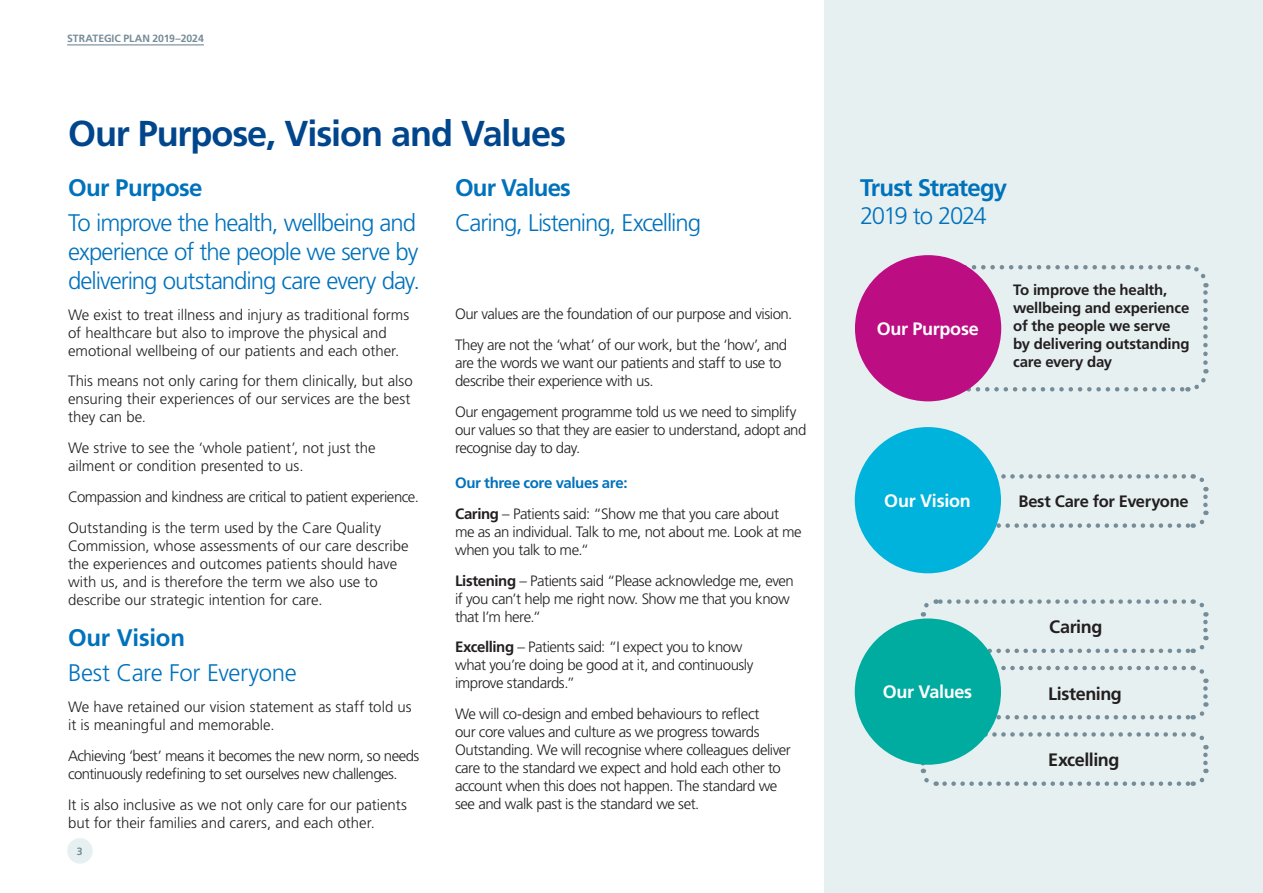
<style>
.page{position:relative;width:1263px;height:893px;background:#fff}
.page>*{position:absolute;margin:0;border:0;box-sizing:border-box;transform-origin:0 0}
.H1__P{font:700 36px "Frutiger LT Std";letter-spacing:-.03em;color:#01468c}
.Body__P{font:300 24px/28.8px "Frutiger LT Std";letter-spacing:-.04em;color:#0072bc}
.Body__P-2{font:700 24px/28.8px "Frutiger LT Std";letter-spacing:-.03em;color:#0072bc}
.Body__P-3{font:300 24px "Frutiger LT Std";letter-spacing:-.015em;color:#0072bc}
.Body__P-4{font:700 24px "Frutiger LT Std";letter-spacing:-.01em;color:#0072bc}
.t1{font:700 18px "Frutiger LT Std";letter-spacing:-.02em;color:#fff}
.Body__P-5{font:700 18px "Frutiger LT Std";letter-spacing:-.025em;color:#231f20}
.Body__P-6{font:700 16.5px "Frutiger LT Std";letter-spacing:-.02em;color:#231f20}
.Body__P-7{font:300 15px/18px "Frutiger LT Std";letter-spacing:-.025em;color:#231f20}
.Body__P-8{font:300 15px/18px "Frutiger LT Std";color:#231f20}
.Body__P-9{font:700 15px/18px "Frutiger LT Std";letter-spacing:-.015em;color:#231f20}
.Body__P-10{font:300 15px/18px "Frutiger LT Std";letter-spacing:-.005em;color:#231f20}
.Body__P-11{font:700 15px "Frutiger LT Std";letter-spacing:-.025em;color:#0072bc}
.t2{font:700 10.5px "Frutiger LT Std";color:#758c99}
.s1{font-weight:700}
.s2{font-weight:300}
</style>
<div class="page">
<hr style="left:67px;top:44px;width:137px;height:1px;background:#758c99">
<div style="left:67px;top:838px;width:26px;height:26px;background:#e7f0f1;border-radius:50%"></div>
<div style="left:825px;top:0;width:438px;height:893px;background:#e7f0f1"></div>
<svg style="left:962px;top:369px;width:247px;height:24px"></svg>
<svg style="left:1187px;top:265px;width:22px;height:98px"></svg>
<svg style="left:962px;top:263px;width:216px;height:24px"></svg>
<div style="left:855px;top:255px;width:146px;height:146px;background:#bc0d83;border-radius:50%"></div>
<svg style="left:996px;top:511px;width:213px;height:17px"></svg>
<svg style="left:1192px;top:474px;width:16px;height:31px"></svg>
<svg style="left:996px;top:474px;width:188px;height:17px"></svg>
<div style="left:855px;top:427px;width:146px;height:146px;background:#00b3dc;border-radius:50%"></div>
<svg style="left:920px;top:599px;width:289px;height:55px"></svg>
<svg style="left:995px;top:663px;width:214px;height:58px"></svg>
<svg style="left:920px;top:765px;width:17px;height:21px"></svg>
<svg style="left:944px;top:769px;width:265px;height:17px"></svg>
<svg style="left:1192px;top:732px;width:16px;height:31px"></svg>
<svg style="left:974px;top:732px;width:210px;height:17px"></svg>
<div style="left:855px;top:618px;width:146px;height:147px;background:#00aca0;border-radius:50%"></div>
<p class="t2" style="left:67px;top:32px;width:138px">STRATEGIC PLAN 2019–2024</p>
<p class="H1__P" style="left:68px;top:112px;width:500px">Our Purpose, Vision and Values</p>
<p class="Body__P-2" style="left:68px;top:173px;width:136px">Our Purpose</p>
<p class="Body__P" style="left:68px;top:209px;width:354px">To improve the health, wellbeing and experience of the people we serve by delivering outstanding care every day.</p>
<p class="Body__P-8" style="left:68px;top:306px;width:343px">We exist to treat illness and injury as traditional forms of healthcare but also to improve the physical and emotional wellbeing of our patients and each other.</p>
<p class="Body__P-8" style="left:68px;top:372px;width:346px">This means not only caring for them clinically, but also ensuring their experiences of our services are the best they can be.</p>
<p class="Body__P-8" style="left:68px;top:439px;width:309px">We strive to see the ‘whole patient’, not just the ailment or condition presented to us.</p>
<p class="Body__P-7" style="left:68px;top:488px;width:352px">Compassion and kindness are critical to patient experience.</p>
<p class="Body__P-8" style="left:68px;top:519px;width:342px">Outstanding is the term used by the Care Quality Commission, whose assessments of our care describe the experiences and outcomes patients should have with us, and is therefore the term we also use to describe our strategic intention for care.</p>
<p class="Body__P-4" style="left:68px;top:624px;width:119px">Our Vision</p>
<p class="Body__P-3" style="left:68px;top:660px;width:230px">Best Care For Everyone</p>
<p class="Body__P-8" style="left:68px;top:698px;width:345px">We have retained our vision statement as staff told us it is meaningful and memorable.</p>
<p class="Body__P-7" style="left:68px;top:747px;width:353px">Achieving ‘best’ means it becomes the new norm, so needs continuously redefining to set ourselves new challenges.</p>
<p class="Body__P-10" style="left:68px;top:796px;width:340px">It is also inclusive as we not only care for our patients but for their families and carers, and each other.</p>
<p class="Body__P-2" style="left:455px;top:173px;width:117px">Our Values</p>
<p class="Body__P" style="left:455px;top:209px;width:248px">Caring, Listening, Excelling</p>
<p class="Body__P-7" style="left:455px;top:305px;width:339px">Our values are the foundation of our purpose and vision.</p>
<p class="Body__P-7" style="left:455px;top:336px;width:334px">They are not the ‘what’ of our work, but the ‘how’, and are the words we want our patients and staff to use to describe their experience with us.</p>
<p class="Body__P-7" style="left:455px;top:403px;width:353px">Our engagement programme told us we need to simplify our values so that they are easier to understand, adopt and recognise day to day.</p>
<p class="Body__P-11" style="left:455px;top:474px;width:174px">Our three core values are:</p>
<p class="Body__P-7" style="left:455px;top:505px;width:348px"><span class="s1">Caring</span> – Patients said: “Show me that you care about me as an individual. Talk to me, not about me. Look at me when you talk to me.“</p>
<p class="Body__P-7" style="left:455px;top:572px;width:340px"><span class="s1">Listening</span> – Patients said “Please acknowledge me, even if you can’t help me right now. Show me that you know that I’m here.“</p>
<p class="Body__P-7" style="left:455px;top:638px;width:300px"><span class="s1">Excelling</span> – Patients said: “I expect you to know what you’re doing be good at it, and continuously improve standards.”</p>
<p class="Body__P-7" style="left:455px;top:705px;width:337px">We will co-design and embed behaviours to reflect<br>our core values and culture as we progress towards Outstanding. We will recognise where colleagues deliver care to the standard we expect and hold each other to account when this does not happen. The standard we see and walk past is the standard we set.</p>
<p class="t2" style="left:77px;top:845px;width:7px">3</p>
<p class="Body__P-2" style="left:860px;top:173px;width:149px">Trust Strategy<br><span class="s2">2019 to 2024</span></p>
<p class="t1" style="left:877px;top:318px;width:103px">Our Purpose</p>
<p class="Body__P-9" style="left:1013px;top:280px;width:178px">To improve the health, wellbeing and experience of the people we serve by delivering outstanding care every day</p>
<p class="t1" style="left:884px;top:490px;width:88px">Our Vision</p>
<p class="Body__P-6" style="left:1018px;top:492px;width:172px">Best Care for Everyone</p>
<p class="t1" style="left:883px;top:681px;width:91px">Our Values</p>
<p class="Body__P-5" style="left:1049px;top:616px;width:55px">Caring</p>
<p class="Body__P-5" style="left:1048px;top:683px;width:75px">Listening</p>
<p class="Body__P-5" style="left:1048px;top:749px;width:73px">Excelling</p>
</div>
